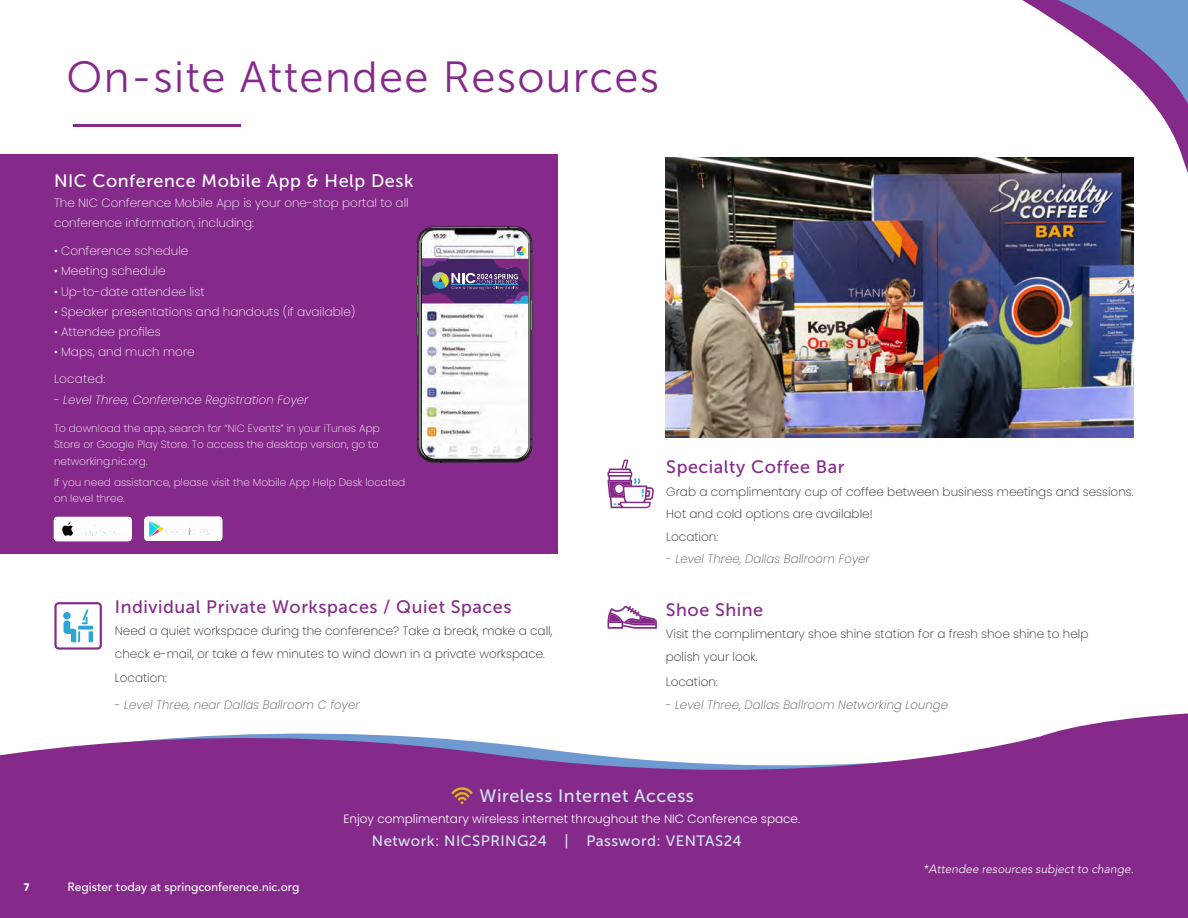
<style>
.page{position:relative;width:1188px;height:918px;background:#fff}
.page>*{position:absolute;margin:0;border:0;box-sizing:border-box;transform-origin:0 0}
.t1{font:43.5px "Museo Sans 300";letter-spacing:.03em;color:#85298a}
.t2{font:18px "Museo Sans 500";letter-spacing:.03em;color:#85298a}
.t3{font:18px "Museo Sans 500";letter-spacing:.03em;color:#fff}
.t4{font:18px "Museo Sans 500";letter-spacing:.03em;color:#d4e6f0}
.t5{font:15px "Museo Sans 500";letter-spacing:.03em;color:#d4e6f0}
.t6{font:200 12px/22.5px "Poppins";color:#231f20}
.t7{font:200 12px/20.2px "Poppins";color:#fff}
.t8{font:italic 200 12px "Poppins";letter-spacing:.01em;color:#565354}
.t9{font:300 12px "Poppins";color:#fff}
.t10{font:500 12px "Avenir LT Std";color:#fff}
.t11{font:italic 200 12px "Poppins";letter-spacing:.01em;color:#fff}
.t12{font:italic 300 12px "Avenir LT Std";color:#fff}
.t13{font:200 12px "Poppins";letter-spacing:.02em;color:#fff}
.t14{font:200 10.5px/16.5px "Poppins";color:#fff;text-align:justify}
.t15{font:700 10.5px "Poppins";color:#fff}
</style>
<div class="page">
<svg style="left:0;top:713px;width:1188px;height:205px;fill:#85298a"></svg>
<svg style="left:670px;top:0;width:518px;height:173px"></svg>
<div style="left:0;top:154px;width:557px;height:400px;background:#85298a"></div>
<svg style="left:607px;top:460px;width:47px;height:48px"></svg>
<svg style="left:607px;top:606px;width:50px;height:23px"></svg>
<svg style="left:451px;top:787px;width:22px;height:17px"></svg>
<svg style="left:54px;top:517px;width:77px;height:24px;background:#f1f1f1"></svg>
<svg style="left:145px;top:517px;width:77px;height:24px;background:#f2f9f8"></svg>
<img style="left:665px;top:158px;width:469px;height:280px">
<hr style="left:74px;top:124px;width:167px;height:3px;background:#85298a">
<svg style="left:54px;top:602px;width:48px;height:48px"></svg>
<svg style="left:417px;top:226px;width:115px;height:237px;background:#c1bbc7"></svg>
<h1 class="t1" style="left:67px;top:54px;width:594px">On-site Attendee Resources</h1>
<h2 class="t3" style="left:54px;top:171px;width:361px">NIC Conference Mobile App &amp; Help Desk</h2>
<p class="t7" style="left:54px;top:193px;width:356px">The NIC Conference Mobile App is your one-stop portal to all conference information, including:</p>
<p class="t7" style="left:54px;top:241px;width:136px">• Conference schedule</p>
<p class="t7" style="left:54px;top:261px;width:113px">• Meeting schedule</p>
<p class="t7" style="left:54px;top:281px;width:152px">• Up-to-date attendee list</p>
<p class="t7" style="left:54px;top:302px;width:303px">• Speaker presentations and handouts (if available)</p>
<p class="t7" style="left:54px;top:322px;width:108px">• Attendee profiles</p>
<p class="t7" style="left:54px;top:342px;width:142px">• Maps, and much more</p>
<p class="t13" style="left:54px;top:372px;width:53px">Located:</p>
<p class="t11" style="left:54px;top:393px;width:256px">- Level Three, Conference Registration Foyer</p>
<p class="t14" style="left:54px;top:420px;width:327px">To download the app, search for “NIC Events” in your iTunes App Store or Google Play Store. To access the desktop version, go to networking.nic.org.</p>
<p class="t14" style="left:54px;top:474px;width:353px">If you need assistance, please visit the Mobile App Help Desk located on level three.</p>
<h2 class="t2" style="left:115px;top:597px;width:398px">Individual Private Workspaces / Quiet Spaces</h2>
<p class="t6" style="left:115px;top:620px;width:439px">Need a quiet workspace during the conference? Take a break, make a call, check e-mail, or take a few minutes to wind down in a private workspace.</p>
<p class="t6" style="left:115px;top:667px;width:53px">Location:</p>
<p class="t8" style="left:115px;top:698px;width:246px">- Level Three, near Dallas Ballroom C foyer</p>
<h2 class="t2" style="left:666px;top:457px;width:180px">Specialty Coffee Bar</h2>
<p class="t6" style="left:666px;top:480px;width:469px">Grab a complimentary cup of coffee between business meetings and sessions.<br>Hot and cold options are available!<br>Location:</p>
<p class="t8" style="left:666px;top:552px;width:205px">- Level Three, Dallas Ballroom Foyer</p>
<h2 class="t2" style="left:666px;top:600px;width:99px">Shoe Shine</h2>
<p class="t6" style="left:666px;top:623px;width:424px">Visit the complimentary shoe shine station for a fresh shoe shine to help polish your look.</p>
<p class="t6" style="left:666px;top:671px;width:53px">Location:</p>
<p class="t8" style="left:666px;top:697px;width:284px">- Level Three, Dallas Ballroom Networking Lounge</p>
<p class="t15" style="left:24px;top:881px;width:7px">7</p>
<p class="t10" style="left:68px;top:880px;width:233px">Register today at springconference.nic.org</p>
<h2 class="t4" style="left:480px;top:786px;width:216px">Wireless Internet Access</h2>
<p class="t9" style="left:343px;top:811px;width:458px">Enjoy complimentary wireless internet throughout the NIC Conference space.</p>
<p class="t5" style="left:372px;top:832px;width:371px">Network: NICSPRING24 | Password: VENTAS24</p>
<p class="t12" style="left:923px;top:862px;width:212px">*Attendee resources subject to change.</p>
</div>
